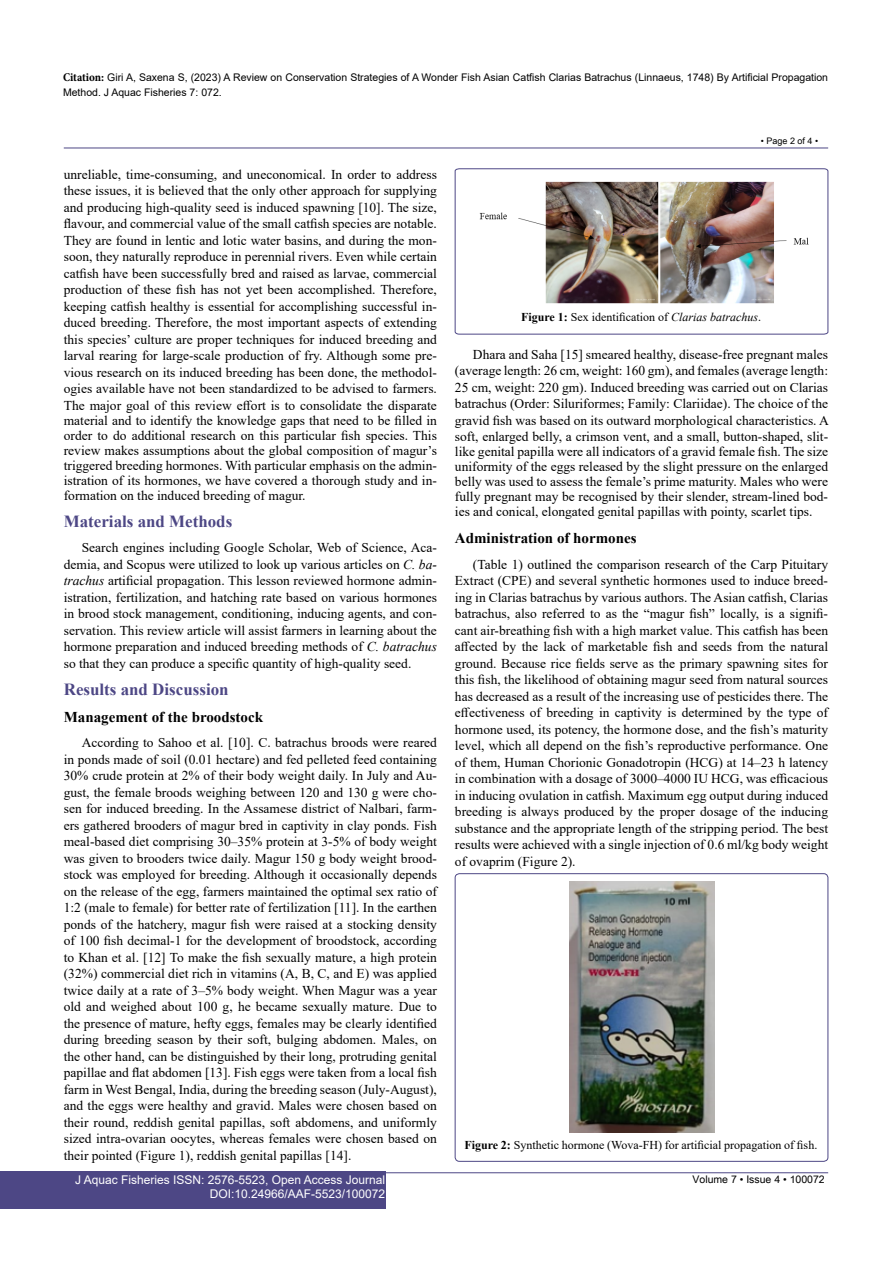
<style>
.page{position:relative;width:893px;height:1263px;background:#fff}
.page>*{position:absolute;margin:0;border:0;box-sizing:border-box;transform-origin:0 0}
.t1{font:700 16.95px "Times New Roman";color:#4d4785}
.t2{font:700 15px "Times New Roman";color:#000}
.t3{font:13.5px/16.5px "Times New Roman";color:#000;text-align:justify}
.t4{font:12px "Times New Roman";color:#000}
.t5{font:12px/14.2px "Arial";color:#fff;text-align:right}
.t6{font:10.5px/15px "Arial";color:#000}
.t7{font:10.5px "Arial Unicode MS";color:#000}
.t8{font:9px "Arial Unicode MS";color:#000}
.s1{font-family:"Minion Pro";font-weight:700;font-stretch:condensed;font-size:12px}
.s2{font-style:italic}
.s3{font-weight:700}
</style>
<div class="page">
<hr style="left:64px;top:148px;width:764px;height:1px;background:#4d4785">
<hr style="left:64px;top:1172px;width:764px;height:1px;background:#4d4785">
<div style="left:0;top:1171px;width:385px;height:38px;background:#4d4785"></div>
<svg style="left:455px;top:168px;width:373px;height:166px"></svg>
<img style="left:463px;top:176px;width:356px;height:130px">
<div style="left:455px;top:873px;width:373px;height:288px;border:1px solid #4d4785;border-radius:4px"></div>
<img style="left:569px;top:882px;width:145px;height:251px">
<p class="t6" style="left:63px;top:69px;width:767px"><span class="s1">Citation:</span> Giri A, Saxena S, (2023) A Review on Conservation Strategies of A Wonder Fish Asian Catfish Clarias Batrachus (Linnaeus, 1748) By Artificial Propagation<br>Method. J Aquac Fisheries 7: 072.</p>
<p class="t8" style="left:761px;top:134px;width:59px">• Page 2 of 4 •</p>
<p class="t3" style="left:64px;top:166px;width:375px">unreliable, time-consuming, and uneconomical. In order to address these issues, it is believed that the only other approach for supplying and producing high-quality seed is induced spawning [10]. The size, flavour, and commercial value of the small catfish species are notable.<br>They are found in lentic and lotic water basins, and during the mon&shy;soon, they naturally reproduce in perennial rivers. Even while certain catfish have been successfully bred and raised as larvae, commercial production of these fish has not yet been accomplished. Therefore, keeping catfish healthy is essential for accomplishing successful in&shy;duced breeding. Therefore, the most important aspects of extending this species’ culture are proper techniques for induced breeding and larval rearing for large-scale production of fry. Although some pre&shy;vious research on its induced breeding has been done, the methodol&shy;ogies available have not been standardized to be advised to farmers.<br>The major goal of this review effort is to consolidate the disparate</p>
<p class="t3" style="left:64px;top:412px;width:375px;line-height:15px">material and to identify the knowledge gaps that need to be filled in order to do additional research on this particular fish species. This review makes assumptions about the global composition of magur’s triggered breeding hormones. With particular emphasis on the admin&shy;istration of its hormones, we have covered a thorough study and in&shy;formation on the induced breeding of magur.</p>
<p class="t1" style="left:64px;top:509px;width:170px">Materials and Methods</p>
<p class="t3" style="left:64px;top:539px;width:375px;text-indent:18px">Search engines including Google Scholar, Web of Science, Aca&shy;demia, and Scopus were utilized to look up various articles on <span class="s2">C. ba&shy;trachus</span> artificial propagation. This lesson reviewed hormone admin&shy;istration, fertilization, and hatching rate based on various hormones in brood stock management, conditioning, inducing agents, and con&shy;servation. This review article will assist farmers in learning about the hormone preparation and induced breeding methods of <span class="s2">C. batrachus </span>so that they can produce a specific quantity of high-quality seed.</p>
<p class="t1" style="left:64px;top:677px;width:166px">Results and Discussion</p>
<p class="t2" style="left:64px;top:706px;width:201px">Management of the broodstock</p>
<p class="t3" style="left:64px;top:734px;width:375px;text-indent:18px">According to Sahoo et al. [10]. C. batrachus broods were reared in ponds made of soil (0.01 hectare) and fed pelleted feed containing 30% crude protein at 2% of their body weight daily. In July and Au&shy;gust, the female broods weighing between 120 and 130 g were cho&shy;sen for induced breeding. In the Assamese district of Nalbari, farm&shy;ers gathered brooders of magur bred in captivity in clay ponds. Fish meal-based diet comprising 30–35% protein at 3-5% of body weight was given to brooders twice daily. Magur 150 g body weight brood&shy;stock was employed for breeding. Although it occasionally depends on the release of the egg, farmers maintained the optimal sex ratio of 1:2 (male to female) for better rate of fertilization [11]. In the earthen ponds of the hatchery, magur fish were raised at a stocking density of 100 fish decimal-1 for the development of broodstock, according to Khan et al. [12] To make the fish sexually mature, a high protein (32%) commercial diet rich in vitamins (A, B, C, and E) was applied twice daily at a rate of 3–5% body weight. When Magur was a year old and weighed about 100 g, he became sexually mature. Due to the presence of mature, hefty eggs, females may be clearly identified during breeding season by their soft, bulging abdomen. Males, on the other hand, can be distinguished by their long, protruding genital papillae and flat abdomen [13]. Fish eggs were taken from a local fish farm in West Bengal, India, during the breeding season (July-August), and the eggs were healthy and gravid. Males were chosen based on their round, reddish genital papillas, soft abdomens, and uniformly sized intra-ovarian oocytes, whereas females were chosen based on their pointed (Figure 1), reddish genital papillas [14].</p>
<p class="t4" style="left:521px;top:309px;width:242px"><span class="s3">Figure 1:</span> Sex identification of <span class="s2">Clarias batrachus</span>.</p>
<p class="t3" style="left:455px;top:346px;width:375px;text-indent:18px">Dhara and Saha [15] smeared healthy, disease-free pregnant males (average length: 26 cm, weight: 160 gm), and females (average length:<br>25 cm, weight: 220 gm). Induced breeding was carried out on Clarias batrachus (Order: Siluriformes; Family: Clariidae). The choice of the gravid fish was based on its outward morphological characteristics. A soft, enlarged belly, a crimson vent, and a small, button-shaped, slit-</p>
<p class="t3" style="left:455px;top:444px;width:375px;line-height:15px">like genital papilla were all indicators of a gravid female fish. The size uniformity of the eggs released by the slight pressure on the enlarged belly was used to assess the female’s prime maturity. Males who were fully pregnant may be recognised by their slender, stream-lined bod&shy;ies and conical, elongated genital papillas with pointy, scarlet tips.</p>
<p class="t2" style="left:455px;top:528px;width:183px">Administration of hormones</p>
<p class="t3" style="left:455px;top:556px;width:375px;text-indent:18px">(Table 1) outlined the comparison research of the Carp Pituitary Extract (CPE) and several synthetic hormones used to induce breed&shy;ing in Clarias batrachus by various authors. The Asian catfish, Clarias batrachus, also referred to as the “magur fish” locally, is a signifi&shy;cant air-breathing fish with a high market value. This catfish has been affected by the lack of marketable fish and seeds from the natural ground. Because rice fields serve as the primary spawning sites for this fish, the likelihood of obtaining magur seed from natural sources has decreased as a result of the increasing use of pesticides there. The effectiveness of breeding in captivity is determined by the type of hormone used, its potency, the hormone dose, and the fish’s maturity level, which all depend on the fish’s reproductive performance. One of them, Human Chorionic Gonadotropin (HCG) at 14–23 h latency in combination with a dosage of 3000–4000 IU HCG, was efficacious in inducing ovulation in catfish. Maximum egg output during induced breeding is always produced by the proper dosage of the inducing substance and the appropriate length of the stripping period. The best results were achieved with a single injection of 0.6 ml/kg body weight of ovaprim (Figure 2).</p>
<p class="t4" style="left:464px;top:1136px;width:354px"><span class="s3">Figure 2:</span> Synthetic hormone (Wova-FH) for artificial propagation of fish.</p>
<p class="t5" style="left:75px;top:1172px;width:312px">J Aquac Fisheries ISSN: 2576-5523, Open Access Journal<br>DOI:10.24966/AAF-5523/100072</p>
<p class="t7" style="left:692px;top:1172px;width:134px">Volume 7 • Issue 4 • 100072</p>
</div>
